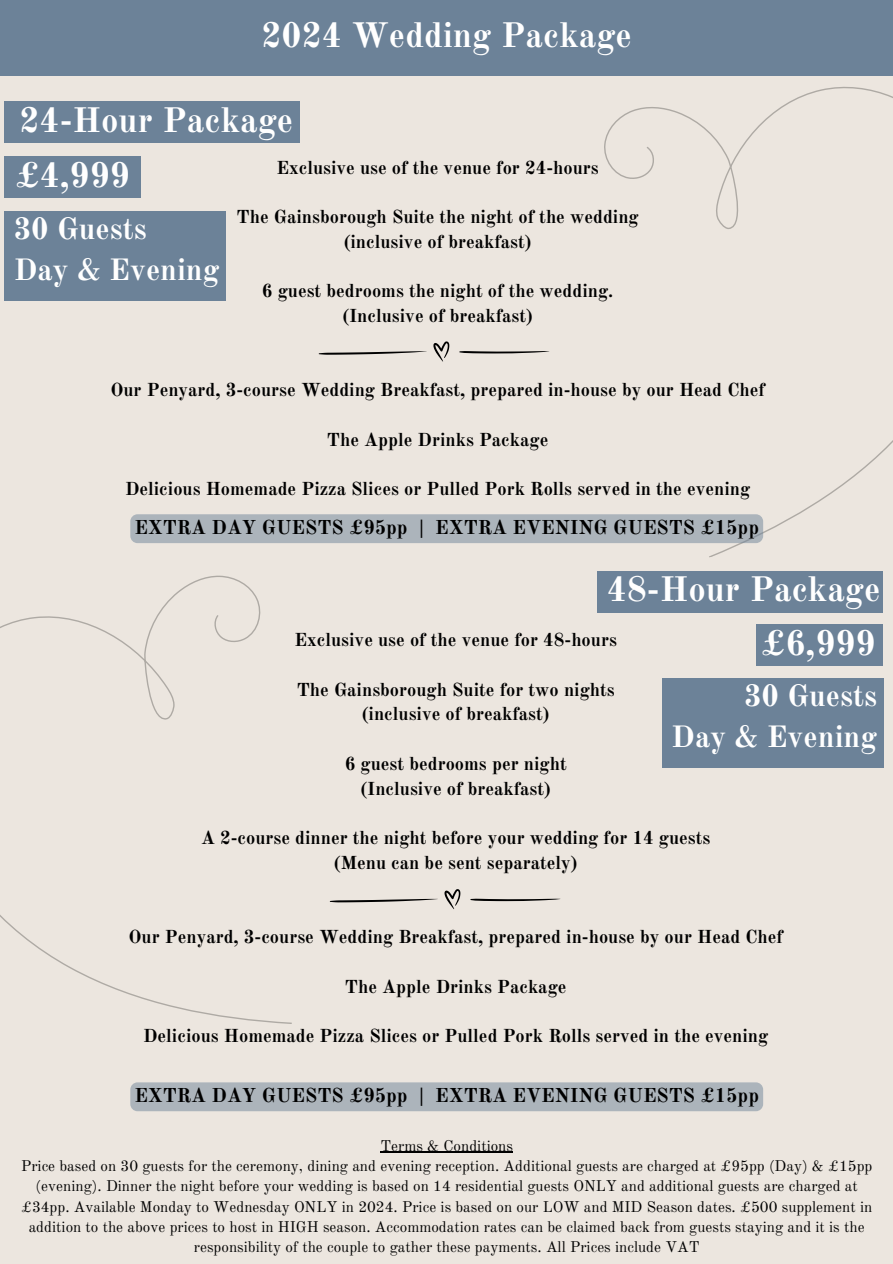
<style>
.page{position:relative;width:893px;height:1264px;background:#fff}
.page>*{position:absolute;margin:0;border:0;box-sizing:border-box;transform-origin:0 0}
.t1{font:700 34.65px/53.1px "Old Standard";color:#fff;text-align:right}
.t2{font:700 30.15px/41.7px "Old Standard";color:#fff;text-align:right}
.t3{font:700 19.65px "Old Standard";color:#000}
.t4{font:700 18.45px/24.8px "Old Standard";color:#000;text-align:center}
.t5{font:15.15px/20.2px "Old Standard";color:#000;text-align:center}
</style>
<div class="page">
<div style="left:0;top:76px;width:892px;height:1187px;background:#ece6df"></div>
<div style="left:0;top:0;width:892px;height:76px;background:#6c8298"></div>
<svg style="left:459px;top:351px;width:90px;height:2px"></svg>
<svg style="left:318px;top:351px;width:108px;height:4px"></svg>
<svg style="left:433px;top:341px;width:16px;height:20px"></svg>
<svg style="left:604px;top:86px;width:288px;height:472px"></svg>
<svg style="left:470px;top:898px;width:90px;height:3px"></svg>
<svg style="left:329px;top:898px;width:108px;height:4px"></svg>
<svg style="left:444px;top:889px;width:16px;height:20px"></svg>
<svg style="left:0;top:575px;width:292px;height:449px"></svg>
<hr style="left:380px;top:1151px;width:133px;height:1px;background:#000">
<div style="left:597px;top:571px;width:286px;height:41px;background:#6c8298"></div>
<div style="left:756px;top:624px;width:127px;height:41px;background:#6c8298"></div>
<div style="left:661px;top:678px;width:222px;height:90px;background:#6c8298"></div>
<div style="left:4px;top:101px;width:296px;height:41px;background:#6c8298"></div>
<div style="left:4px;top:156px;width:136px;height:42px;background:#6c8298"></div>
<div style="left:4px;top:211px;width:222px;height:90px;background:#6c8298"></div>
<div style="left:130px;top:514px;width:633px;height:29px;background:#acb4bb;border-radius:7px"></div>
<div style="left:130px;top:1082px;width:633px;height:29px;background:#acb4bb;border-radius:7px"></div>
<h1 class="t1" style="left:261px;top:9px;width:372px">2024 Wedding Package</h1>
<h1 class="t1" style="left:15px;top:93px;width:280px;line-height:55.2px;text-align:left">24-Hour Package £4,999</h1>
<h2 class="t2" style="left:14px;top:208px;width:207px;text-align:left">30 Guests<br>Day &amp; Evening</h2>
<p class="t4" style="left:276px;top:155px;width:324px">Exclusive use of the venue for 24-hours</p>
<p class="t4" style="left:236px;top:205px;width:403px">The Gainsborough Suite the night of the wedding (inclusive of breakfast)</p>
<p class="t4" style="left:262px;top:279px;width:353px">6 guest bedrooms the night of the wedding. (Inclusive of breakfast)</p>
<p class="t4" style="left:110px;top:378px;width:656px">Our Penyard, 3-course Wedding Breakfast, prepared in-house by our Head Chef</p>
<p class="t4" style="left:327px;top:427px;width:223px">The Apple Drinks Package</p>
<p class="t4" style="left:125px;top:477px;width:626px">Delicious Homemade Pizza Slices or Pulled Pork Rolls served in the evening</p>
<p class="t3" style="left:134px;top:515px;width:626px">EXTRA DAY GUESTS £95pp | EXTRA EVENING GUESTS £15pp</p>
<h1 class="t1" style="left:606px;top:563px;width:275px">48-Hour Package £6,999</h1>
<h2 class="t2" style="left:671px;top:674px;width:207px">30 Guests<br>Day &amp; Evening</h2>
<p class="t4" style="left:294px;top:627px;width:324px">Exclusive use of the venue for 48-hours</p>
<p class="t4" style="left:297px;top:677px;width:319px">The Gainsborough Suite for two nights (inclusive of breakfast)</p>
<p class="t4" style="left:345px;top:751px;width:223px">6 guest bedrooms per night (Inclusive of breakfast)</p>
<p class="t4" style="left:201px;top:825px;width:511px">A 2-course dinner the night before your wedding for 14 guests (Menu can be sent separately)</p>
<p class="t4" style="left:128px;top:924px;width:656px">Our Penyard, 3-course Wedding Breakfast, prepared in-house by our Head Chef</p>
<p class="t4" style="left:345px;top:974px;width:223px">The Apple Drinks Package</p>
<p class="t4" style="left:143px;top:1023px;width:626px">Delicious Homemade Pizza Slices or Pulled Pork Rolls served in the evening</p>
<p class="t3" style="left:134px;top:1083px;width:626px">EXTRA DAY GUESTS £95pp | EXTRA EVENING GUESTS £15pp</p>
<p class="t5" style="left:21px;top:1135px;width:852px">Terms &amp; Conditions<br>Price based on 30 guests for the ceremony, dining and evening reception. Additional guests are charged at £95pp (Day) &amp; £15pp (evening). Dinner the night before your wedding is based on 14 residential guests ONLY and additional guests are charged at £34pp. Available Monday to Wednesday ONLY in 2024. Price is based on our LOW and MID Season dates. £500 supplement in addition to the above prices to host in HIGH season. Accommodation rates can be claimed back from guests staying and it is the responsibility of the couple to gather these payments. All Prices include VAT</p>
</div>
